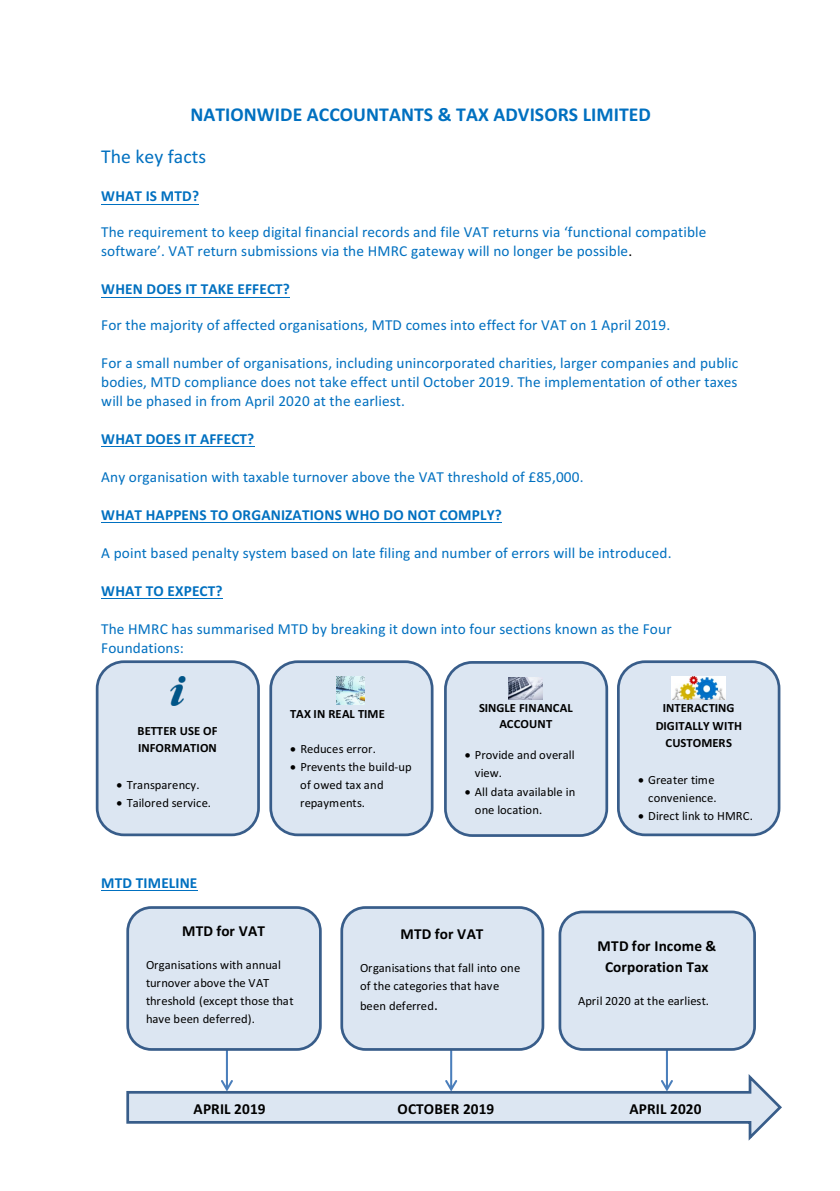
<style>
.page{position:relative;width:840px;height:1191px;background:#fff}
.page>*{position:absolute;margin:0;border:0;box-sizing:border-box;transform-origin:0 0}
.t1{font:700 19.6px/42px "Calibri";letter-spacing:.005em;color:#0070c0}
.t2{font:15.2px/19px "Calibri";letter-spacing:.01em;color:#0070c0}
.t3{font:700 15.2px "Calibri";letter-spacing:.01em;color:#0070c0}
.t4{font:700 15.2px/21.8px "Calibri";letter-spacing:.01em;color:#000;text-align:center}
.t5{font:12.6px/17.8px "Calibri";letter-spacing:.005em;color:#000}
.t6{font:700 12.6px/17.8px "Calibri";letter-spacing:.005em;color:#000;text-align:center}
.s1{font-weight:400}
.s2{color:#000}
.s3{font-size:15.2px}
</style>
<div class="page">
<hr style="left:101px;top:204px;width:98px;height:1px;background:#0070c0">
<hr style="left:101px;top:297px;width:189px;height:1px;background:#0070c0">
<hr style="left:101px;top:446px;width:153px;height:1px;background:#0070c0">
<hr style="left:101px;top:522px;width:401px;height:1px;background:#0070c0">
<hr style="left:101px;top:598px;width:122px;height:1px;background:#0070c0">
<hr style="left:101px;top:890px;width:96px;height:1px;background:#0070c0">
<div style="left:97px;top:661px;width:161px;height:174px;background:#dce6f2;border-radius:27px"></div>
<div style="left:96px;top:660px;width:164px;height:176px;border:3px solid #385d8a;border-radius:27px"></div>
<img style="left:170px;top:676px;width:16px;height:29px">
<div style="left:270px;top:661px;width:162px;height:174px;background:#dce6f2;border-radius:27px"></div>
<div style="left:269px;top:660px;width:164px;height:176px;border:3px solid #385d8a;border-radius:27px"></div>
<img style="left:336px;top:676px;width:28px;height:28px">
<div style="left:445px;top:662px;width:161px;height:173px;background:#dce6f2;border-radius:27px"></div>
<div style="left:444px;top:661px;width:163px;height:176px;border:3px solid #385d8a;border-radius:27px"></div>
<img style="left:508px;top:677px;width:34px;height:22px">
<div style="left:618px;top:661px;width:160px;height:174px;background:#dce6f2;border-radius:27px"></div>
<div style="left:616px;top:660px;width:164px;height:176px;border:3px solid #385d8a;border-radius:27px"></div>
<img style="left:671px;top:676px;width:55px;height:24px">
<img style="left:671px;top:676px;width:53px;height:23px">
<svg style="left:221px;top:1050px;width:12px;height:20px"></svg>
<svg style="left:445px;top:1050px;width:12px;height:20px"></svg>
<svg style="left:660px;top:1050px;width:12px;height:20px"></svg>
<div style="left:128px;top:907px;width:192px;height:142px;background:#dce6f2;border-radius:24px"></div>
<div style="left:126px;top:906px;width:195px;height:144px;border:3px solid #385d8a;border-radius:24px"></div>
<div style="left:341px;top:907px;width:201px;height:142px;background:#dce6f2;border-radius:24px"></div>
<div style="left:340px;top:906px;width:204px;height:144px;border:3px solid #385d8a;border-radius:24px"></div>
<div style="left:559px;top:912px;width:195px;height:137px;background:#dce6f2;border-radius:23px"></div>
<div style="left:558px;top:910px;width:197px;height:140px;border:3px solid #385d8a;border-radius:23px"></div>
<svg style="left:126px;top:1070px;width:656px;height:71px"></svg>
<div style="left:129px;top:1099px;width:634px;height:17px;background:#dce6f2"></div>
<p class="t1" style="left:101px;top:93px;width:551px;text-indent:89px">NATIONWIDE ACCOUNTANTS &amp; TAX ADVISORS LIMITED<br><span class="s1">The key facts</span></p>
<p class="t3" style="left:101px;top:185px;width:99px">WHAT IS MTD?</p>
<p class="t2" style="left:101px;top:222px;width:606px">The requirement to keep digital financial records and file VAT returns via ‘functional compatible software’. VAT return submissions via the HMRC gateway will no longer be possible<span class="s2">.</span></p>
<p class="t3" style="left:101px;top:278px;width:190px">WHEN DOES IT TAKE EFFECT?</p>
<p class="t2" style="left:101px;top:315px;width:570px">For the majority of affected organisations, MTD comes into effect for VAT on 1 April 2019.</p>
<p class="t2" style="left:101px;top:353px;width:638px;text-align:justify">For a small number of organisations, including unincorporated charities, larger companies and public bodies, MTD compliance does not take effect until October 2019. The implementation of other taxes will be phased in from April 2020 at the earliest.</p>
<p class="t3" style="left:101px;top:428px;width:155px">WHAT DOES IT AFFECT?</p>
<p class="t2" style="left:101px;top:467px;width:483px">Any organisation with taxable turnover above the VAT threshold of £85,000.</p>
<p class="t3" style="left:101px;top:504px;width:402px">WHAT HAPPENS TO ORGANIZATIONS WHO DO NOT COMPLY?</p>
<p class="t2" style="left:101px;top:543px;width:571px">A point based penalty system based on late filing and number of errors will be introduced.</p>
<p class="t3" style="left:101px;top:580px;width:123px">WHAT TO EXPECT?</p>
<p class="t2" style="left:101px;top:619px;width:571px">The HMRC has summarised MTD by breaking it down into four sections known as the Four<br>Foundations:</p>
<p class="t6" style="left:137px;top:721px;width:81px;text-align:left">BETTER USE OF<br>INFORMATION</p>
<p class="t5" style="left:116px;top:775px;width:84px">• Transparency.</p>
<p class="t5" style="left:116px;top:794px;width:96px">• Tailored service.</p>
<p class="t3" style="left:101px;top:872px;width:98px">MTD TIMELINE</p>
<p class="t6" style="left:290px;top:704px;width:96px">TAX IN REAL TIME</p>
<p class="t5" style="left:290px;top:739px;width:87px">• Reduces error.</p>
<p class="t5" style="left:300px;top:758px;width:113px;text-indent:-10px">• Prevents the build-up of owed tax and repayments.</p>
<p class="t6" style="left:479px;top:699px;width:95px;line-height:15.6px">SINGLE FINANCAL<br>ACCOUNT</p>
<p class="t5" style="left:474px;top:746px;width:101px;text-indent:-10px">• Provide and overall view.</p>
<p class="t5" style="left:474px;top:782px;width:102px;text-indent:-10px">• All data available in one location.</p>
<p class="t6" style="left:655px;top:698px;width:88px">INTERACTING<br>DIGITALLY WITH<br>CUSTOMERS</p>
<p class="t5" style="left:637px;top:770px;width:80px;text-align:right">• Greater time convenience.</p>
<p class="t5" style="left:637px;top:807px;width:116px">• Direct link to HMRC.</p>
<p class="t4" style="left:182px;top:919px;width:84px">MTD for VAT</p>
<p class="t5" style="left:146px;top:955px;width:149px">Organisations with annual turnover above the VAT threshold (except those that have been deferred).</p>
<p class="t4" style="left:400px;top:923px;width:84px">MTD for VAT</p>
<p class="t5" style="left:360px;top:958px;width:161px">Organisations that fall into one of the categories that have</p>
<p class="t5" style="left:360px;top:997px;width:79px">been deferred<span class="s3">.</span></p>
<p class="t4" style="left:597px;top:934px;width:120px">MTD for Income &amp;<br>Corporation Tax</p>
<p class="t5" style="left:578px;top:992px;width:132px">April 2020 at the earliest.</p>
<p class="t4" style="left:193px;top:1097px;width:73px">APRIL 2019</p>
<p class="t4" style="left:397px;top:1097px;width:98px">OCTOBER 2019</p>
<p class="t4" style="left:629px;top:1097px;width:73px">APRIL 2020</p>
</div>
